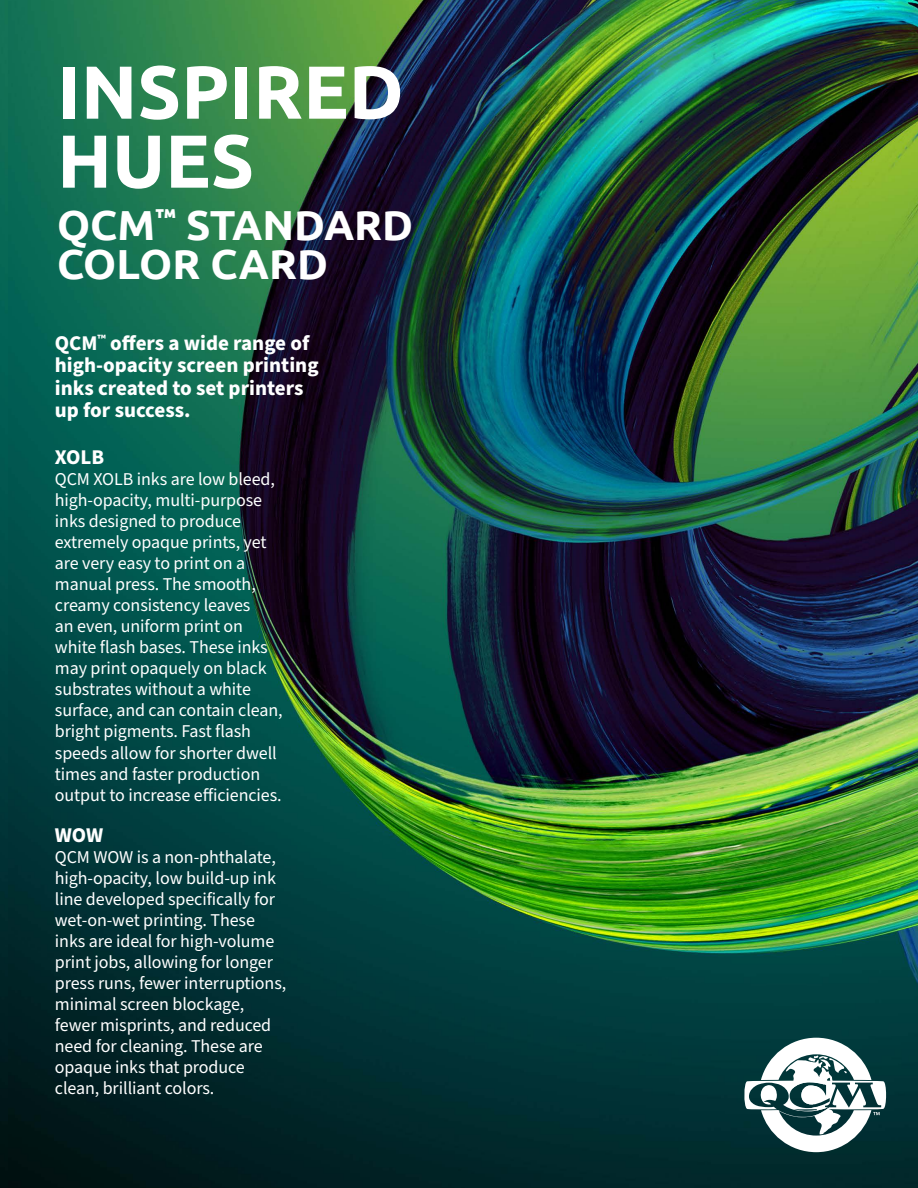
<style>
.page{position:relative;width:918px;height:1188px;background:#fff}
.page>*{position:absolute;margin:0;border:0;box-sizing:border-box;transform-origin:0 0}
.t1{font:700 75px/69px "Ubuntu";color:#fff}
.t2{font:700 42px/39px "Ubuntu";color:#fff}
.t3{font:700 21px/22.5px "Source Sans Pro";color:#fff}
.t4{font:18px/21px "Source Sans Pro";letter-spacing:-.005em;color:#fff}
</style>
<div class="page">
<img style="left:8px;top:0;width:910px;height:1188px">
<svg style="left:743px;top:1038px;width:144px;height:114px"></svg>
<h1 class="t1" style="left:57px;top:56px;width:348px">INSPIRED<br>HUES</h1>
<h2 class="t2" style="left:57px;top:205px;width:358px">QCM<sup>™</sup> STANDARD<br>COLOR CARD</h2>
<p class="t3" style="left:55px;top:332px;width:265px">QCM<sup>™</sup> offers a wide range of high-opacity screen printing inks created to set printers up for success.</p>
<p class="t3" style="left:55px;top:447px;width:51px">XOLB</p>
<p class="t4" style="left:55px;top:470px;width:229px">QCM XOLB inks are low bleed, high-opacity, multi-purpose inks designed to produce extremely opaque prints, yet are very easy to print on a manual press. The smooth, creamy consistency leaves<br>an even, uniform print on white flash bases. These inks may print opaquely on black substrates without a white surface, and can contain clean, bright pigments. Fast flash speeds allow for shorter dwell times and faster production output to increase efficiencies.</p>
<p class="t3" style="left:55px;top:825px;width:50px">WOW</p>
<p class="t4" style="left:55px;top:848px;width:233px">QCM WOW is a non-phthalate, high-opacity, low build-up ink line developed specifically for wet-on-wet printing. These inks are ideal for high-volume print jobs, allowing for longer press runs, fewer interruptions, minimal screen blockage, fewer misprints, and reduced need for cleaning. These are opaque inks that produce clean, brilliant colors.</p>
</div>
